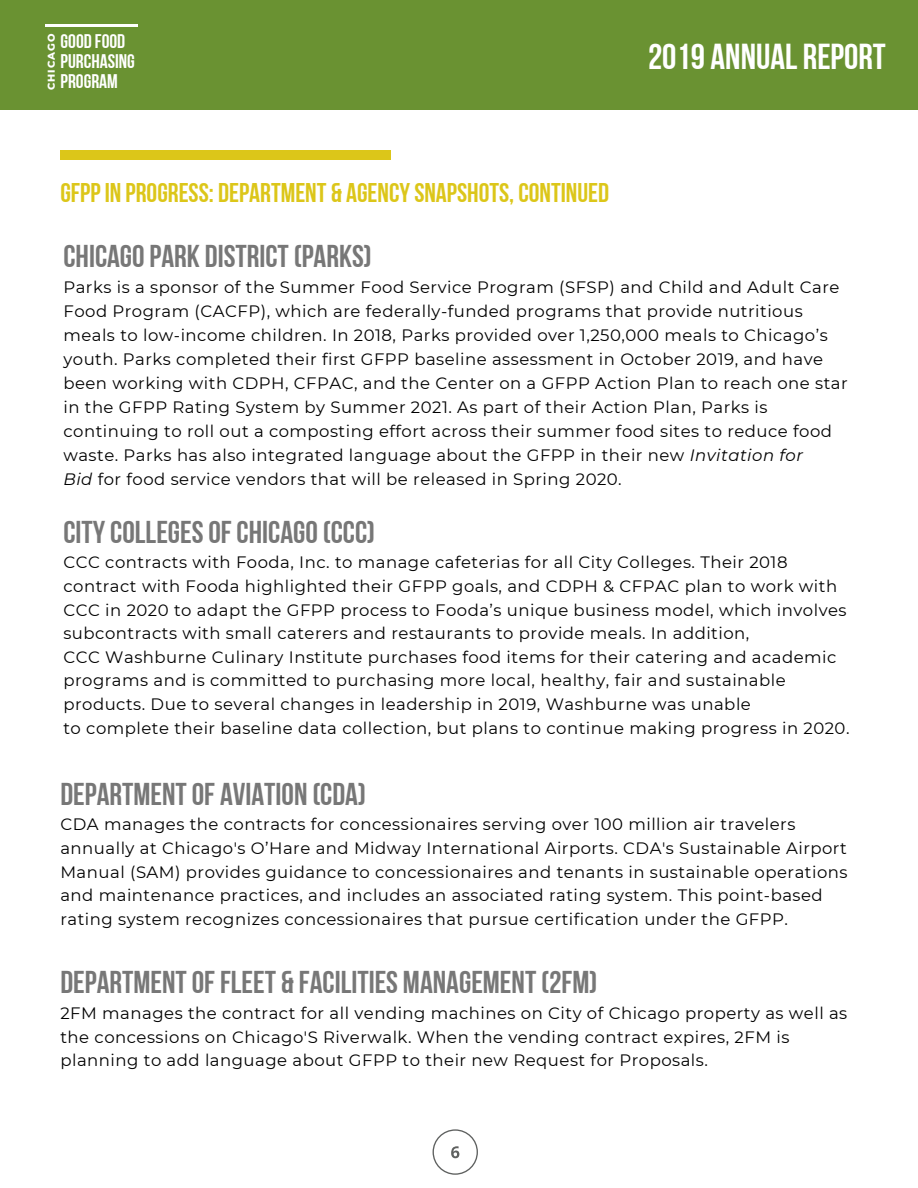
<style>
.page{position:relative;width:918px;height:1188px;background:#fff}
.page>*{position:absolute;margin:0;border:0;box-sizing:border-box;transform-origin:0 0}
.t1{font:36px "Bebas Neue Cyrillic";color:#fff}
.t2{font:31.5px "Bebas Neue Cyrillic";color:#777}
.t3{font:27px "Bebas Neue Cyrillic";color:#dcc619}
.t4{font:19.65px/20.1px "Bebas Neue Cyrillic";color:#fff}
.t5{font:16.5px/23.7px "Montserrat";letter-spacing:.03em;color:#000}
.t6{font:800 10.05px "Montserrat";letter-spacing:.1em;color:#fff}
.s1{font-style:italic}
</style>
<div class="page">
<div style="left:0;top:0;width:918px;height:110px;background:#6a9232"></div>
<div style="left:60px;top:150px;width:331px;height:10px;background:#dcc619"></div>
<hr style="left:45px;top:24px;width:93px;height:3px;background:#fff">
<svg style="left:433px;top:1129px;width:45px;height:46px"></svg>
<p class="t6" style="left:45px;top:90px;width:58px;rotate:-90deg">CHICAGO</p>
<p class="t4" style="left:61px;top:33px;width:76px">GOOD FOOD<br>PURCHASING</p>
<p class="t4" style="left:61px;top:73px;width:59px">PROGRAM</p>
<h3 class="t3" style="left:60px;top:182px;width:550px">GFPPIN PROGRESS: DEPARTMENT &amp; AGENCYSNAPSHOTS,CONTINUED</h3>
<h2 class="t2" style="left:63px;top:244px;width:310px">CHICAGOPARK DISTRICT(PARKS)</h2>
<h1 class="t1" style="left:648px;top:42px;width:239px">2019 ANNUAL REPORT</h1>
<p class="t5" style="left:63px;top:275px;width:786px">Parks is a sponsor of the Summer Food Service Program (SFSP) and Child and Adult Care Food Program (CACFP), which are federally-funded programs that provide nutritious meals to low-income children. In 2018, Parks provided over 1,250,000 meals to Chicago’s youth. Parks completed their first GFPP baseline assessment in October 2019, and have been working with CDPH, CFPAC, and the Center on a GFPP Action Plan to reach one star in the GFPP Rating System by Summer 2021. As part of their Action Plan, Parks is continuing to roll out a composting effort across their summer food sites to reduce food waste. Parks has also integrated language about the GFPP in their new <span class="s1">Invitation for<br>Bid</span> for food service vendors that will be released in Spring 2020.</p>
<h2 class="t2" style="left:63px;top:519px;width:313px">CITYCOLLEGESOFCHICAGO(CCC)</h2>
<p class="t5" style="left:63px;top:551px;width:788px">CCC contracts with Fooda, Inc. to manage cafeterias for all City Colleges. Their 2018 contract with Fooda highlighted their GFPP goals, and CDPH &amp; CFPAC plan to work with CCC in 2020 to adapt the GFPP process to Fooda’s unique business model, which involves subcontracts with small caterers and restaurants to provide meals. In addition,<br>CCC Washburne Culinary Institute purchases food items for their catering and academic programs and is committed to purchasing more local, healthy, fair and sustainable products. Due to several changes in leadership in 2019, Washburne was unable<br>to complete their baseline data collection, but plans to continue making progress in 2020.</p>
<h2 class="t2" style="left:60px;top:781px;width:307px">DEPARTMENTOF AVIATION (CDA)</h2>
<p class="t5" style="left:60px;top:813px;width:789px">CDA manages the contracts for concessionaires serving over 100 million air travelers annually at Chicago's O’Hare and Midway International Airports. CDA's Sustainable Airport Manual (SAM) provides guidance to concessionaires and tenants in sustainable operations and maintenance practices, and includes an associated rating system. This point-based rating system recognizes concessionaires that pursue certification under the GFPP.</p>
<h2 class="t2" style="left:60px;top:970px;width:538px">DEPARTMENTOFFLEET &amp; FACILITIES MANAGEMENT(2FM)</h2>
<p class="t5" style="left:60px;top:1001px;width:788px">2FM manages the contract for all vending machines on City of Chicago property as well as the concessions on Chicago'S Riverwalk. When the vending contract expires, 2FM is planning to add language about GFPP to their new Request for Proposals.</p>
</div>
